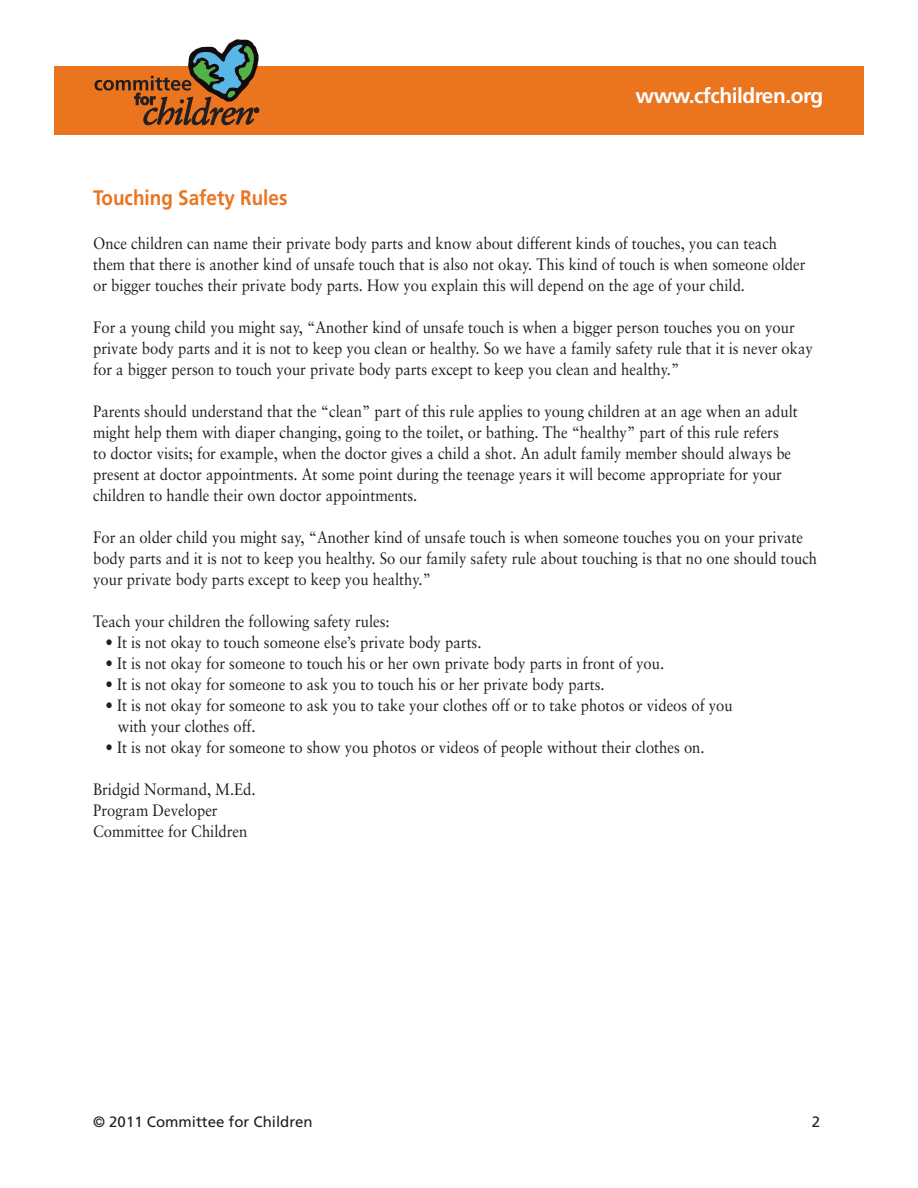
<style>
.page{position:relative;width:918px;height:1188px;background:#fff}
.page>*{position:absolute;margin:0;border:0;box-sizing:border-box;transform-origin:0 0}
.t1{font:700 21px "Frutiger";color:#eb741f;scale:.9 1}
.t2{font:700 21px "Frutiger";letter-spacing:-.025em;color:#fff}
.t3{font:16.5px/21px "Sabon";color:#231f20;scale:.9 1}
.t4{font:15px "Frutiger";color:#231f20}
</style>
<div class="page">
<div style="left:54px;top:66px;width:810px;height:68px;background:#eb741f"></div>
<svg style="left:94px;top:39px;width:165px;height:86px"></svg>
<p class="t2" style="left:636px;top:84px;width:189px">www.cfchildren.org</p>
<p class="t1" style="left:93px;top:186px;width:217px">Touching Safety Rules</p>
<p class="t3" style="left:93px;top:232px;width:793px">Once children can name their private body parts and know about different kinds of touches, you can teach them that there is another kind of unsafe touch that is also not okay. This kind of touch is when someone older or bigger touches their private body parts. How you explain this will depend on the age of your child.</p>
<p class="t3" style="left:93px;top:316px;width:801px">For a young child you might say, “Another kind of unsafe touch is when a bigger person touches you on your private body parts and it is not to keep you clean or healthy. So we have a family safety rule that it is never okay for a bigger person to touch your private body parts except to keep you clean and healthy.”</p>
<p class="t3" style="left:93px;top:400px;width:785px">Parents should understand that the “clean” part of this rule applies to young children at an age when an adult might help them with diaper changing, going to the toilet, or bathing. The “healthy” part of this rule refers<br>to doctor visits; for example, when the doctor gives a child a shot. An adult family member should always be present at doctor appointments. At some point during the teenage years it will become appropriate for your children to handle their own doctor appointments.</p>
<p class="t3" style="left:93px;top:526px;width:806px">For an older child you might say, “Another kind of unsafe touch is when someone touches you on your private body parts and it is not to keep you healthy. So our family safety rule about touching is that no one should touch your private body parts except to keep you healthy.”</p>
<p class="t3" style="left:93px;top:610px;width:331px">Teach your children the following safety rules:</p>
<p class="t3" style="left:106px;top:631px;width:419px">• It is not okay to touch someone else’s private body parts.</p>
<p class="t3" style="left:106px;top:652px;width:622px">• It is not okay for someone to touch his or her own private body parts in front of you.</p>
<p class="t3" style="left:106px;top:673px;width:556px">• It is not okay for someone to ask you to touch his or her private body parts.</p>
<p class="t3" style="left:118px;top:694px;width:685px;text-indent:-12px">• It is not okay for someone to ask you to take your clothes off or to take photos or videos of you with your clothes off.</p>
<p class="t3" style="left:106px;top:736px;width:667px">• It is not okay for someone to show you photos or videos of people without their clothes on.</p>
<p class="t3" style="left:93px;top:778px;width:182px">Bridgid Normand, M.Ed.<br>Program Developer<br>Committee for Children</p>
<p class="t4" style="left:93px;top:1113px;width:221px">© 2011 Committee for Children</p>
<p class="t4" style="left:812px;top:1113px;width:10px">2</p>
</div>
